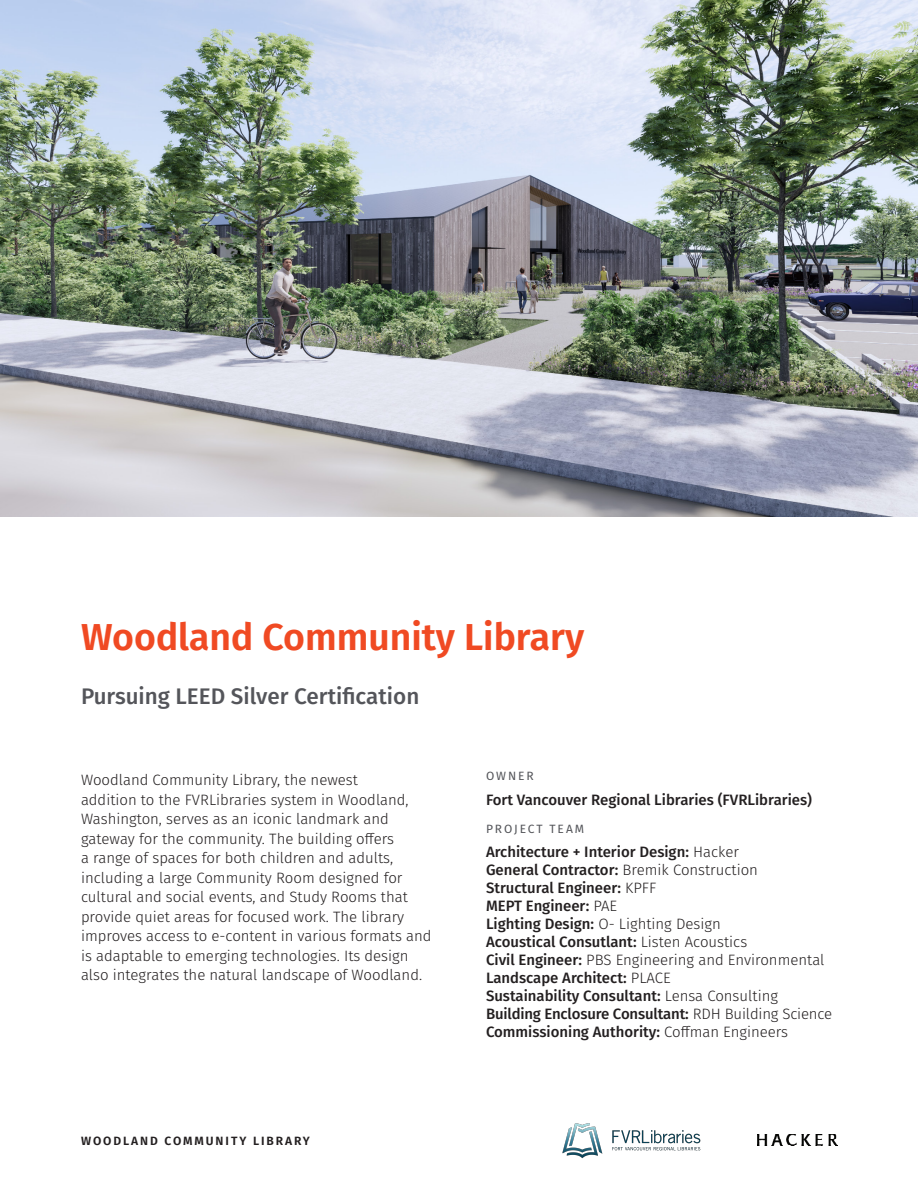
<style>
.page{position:relative;width:918px;height:1188px;background:#fff}
.page>*{position:absolute;margin:0;border:0;box-sizing:border-box;transform-origin:0 0}
.Hacker_Title_1{font:600 37.5px "Fira Sans";color:#f04a23}
.Hacker_Title_2{font:500 22.5px "Fira Sans";color:#54555a}
.Hacker_Body{font:300 15px/19.5px "Fira Sans";color:#231f20}
.t1{font:500 15px "Fira Sans";color:#231f20}
.t2{font:600 12px "Fira Sans";letter-spacing:.16em;color:#231f20}
.Presentation_Side-Bar{font:12px "Fira Sans";letter-spacing:.16em;color:#54555a}
.s1{font-weight:300}
.s2{font-weight:500}
</style>
<div class="page">
<img style="left:0;top:0;width:918px;height:516px">
<img style="left:757px;top:1134px;width:80px;height:12px">
<img style="left:562px;top:1123px;width:139px;height:36px">
<p class="Hacker_Title_1" style="left:81px;top:607px;width:505px">Woodland Community Library</p>
<p class="Hacker_Title_2" style="left:81px;top:679px;width:340px">Pursuing LEED Silver Certification</p>
<p class="Hacker_Body" style="left:81px;top:770px;width:352px">Woodland Community Library, the newest<br>addition to the FVRLibraries system in Woodland, Washington, serves as an iconic landmark and gateway for the community. The building offers<br>a range of spaces for both children and adults, including a large Community Room designed for cultural and social events, and Study Rooms that provide quiet areas for focused work. The library improves access to e-content in various formats and is adaptable to emerging technologies. Its design also integrates the natural landscape of Woodland.</p>
<p class="Presentation_Side-Bar" style="left:486px;top:767px;width:49px">OWNER</p>
<p class="t1" style="left:486px;top:788px;width:328px">Fort Vancouver Regional Libraries (FVRLibraries)</p>
<p class="Presentation_Side-Bar" style="left:486px;top:819px;width:100px">PROJECT TEAM</p>
<p class="t1" style="left:486px;top:840px;width:255px">Architecture + Interior Design: <span class="s1">Hacker</span></p>
<p class="t1" style="left:486px;top:858px;width:274px">General Contractor: <span class="s1">Bremik Construction</span></p>
<p class="t1" style="left:486px;top:876px;width:172px">Structural Engineer: <span class="s1">KPFF</span></p>
<p class="t1" style="left:486px;top:894px;width:133px">MEPT Engineer: <span class="s1">PAE</span></p>
<p class="Hacker_Body" style="left:486px;top:914px;width:236px"><span class="s2">Lighting Design:</span> O- Lighting Design</p>
<p class="t1" style="left:486px;top:930px;width:263px">Acoustical Consutlant: <span class="s1">Listen Acoustics</span></p>
<p class="Hacker_Body" style="left:486px;top:950px;width:340px"><span class="s2">Civil Engineer:</span> PBS Engineering and Environmental</p>
<p class="t1" style="left:486px;top:966px;width:186px">Landscape Architect: <span class="s1">PLACE</span></p>
<p class="t1" style="left:486px;top:984px;width:293px">Sustainability Consultant: <span class="s1">Lensa Consulting</span></p>
<p class="t1" style="left:486px;top:1002px;width:348px">Building Enclosure Consultant: <span class="s1">RDH Building Science</span></p>
<p class="t1" style="left:486px;top:1020px;width:304px">Commissioning Authority: <span class="s1">Coffman Engineers</span></p>
<p class="t2" style="left:81px;top:1131px;width:230px">WOODLAND COMMUNITY LIBRARY</p>
</div>
